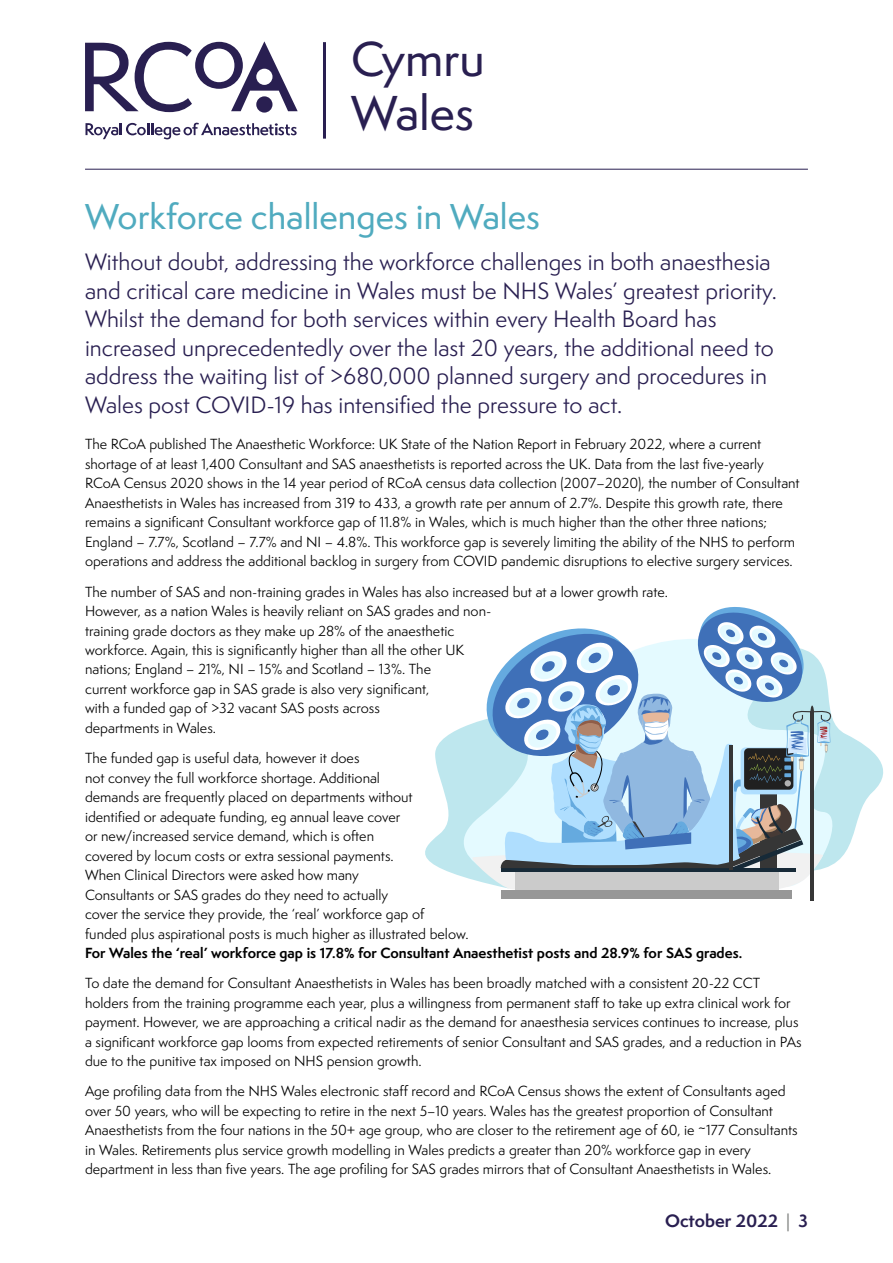
<style>
.page{position:relative;width:893px;height:1263px;background:#fff}
.page>*{position:absolute;margin:0;border:0;box-sizing:border-box;transform-origin:0 0}
.t1{font:500 45px/54px "Semplicita Pro";color:#291f51}
.t2{font:500 33px "Semplicita Pro";color:#50abbf}
.t3{font:21.75px/28.5px "Semplicita Pro";color:#291f51}
.t4{font:700 16.5px "Semplicita Pro";color:#291f51}
.t5{font:13.5px/19.5px "Semplicita Pro";color:#000}
.t6{font:700 13.5px "Semplicita Pro";color:#000}
.s1{font-weight:500;color:#888a88}
</style>
<div class="page">
<hr style="left:85px;top:169px;width:723px;height:1px;background:#291f51">
<svg style="left:847px;top:735px;width:37px;height:114px;fill:#bee7ee"></svg>
<svg style="left:831px;top:714px;width:16px;height:151px;background:#c6eaf0"></svg>
<hr style="left:810px;top:711px;width:4px;height:189px;background:#363636">
<svg style="left:425px;top:607px;width:406px;height:292px"></svg>
<hr style="left:323px;top:42px;width:3px;height:97px;background:#291f51">
<svg style="left:85px;top:41px;width:213px;height:71px"></svg>
<svg style="left:86px;top:123px;width:211px;height:16px"></svg>
<h1 class="t1" style="left:351px;top:32px;width:135px">Cymru<br>Wales</h1>
<h2 class="t2" style="left:85px;top:193px;width:456px">Workforce challenges in Wales</h2>
<p class="t3" style="left:85px;top:248px;width:693px">Without doubt, addressing the workforce challenges in both anaesthesia and critical care medicine in Wales must be NHS Wales’ greatest priority.<br>Whilst the demand for both services within every Health Board has increased unprecedentedly over the last 20 years, the additional need to address the waiting list of &gt;680,000 planned surgery and procedures in Wales post COVID-19 has intensified the pressure to act.</p>
<p class="t5" style="left:85px;top:434px;width:716px">The RCoA published The Anaesthetic Workforce: UK State of the Nation Report in February 2022, where a current shortage of at least 1,400 Consultant and SAS anaesthetists is reported across the UK. Data from the last five-yearly RCoA Census 2020 shows in the 14 year period of RCoA census data collection (2007–2020), the number of Consultant Anaesthetists in Wales has increased from 319 to 433, a growth rate per annum of 2.7%. Despite this growth rate, there remains a significant Consultant workforce gap of 11.8% in Wales, which is much higher than the other three nations; England – 7.7%, Scotland – 7.7% and NI – 4.8%. This workforce gap is severely limiting the ability of the NHS to perform operations and address the additional backlog in surgery from COVID pandemic disruptions to elective surgery services.</p>
<p class="t5" style="left:85px;top:581px;width:584px">The number of SAS and non-training grades in Wales has also increased but at a lower growth rate.<br>However, as a nation Wales is heavily reliant on SAS grades and non-<br>training grade doctors as they make up 28% of the anaesthetic<br>workforce. Again, this is significantly higher than all the other UK<br>nations; England – 21%, NI – 15% and Scotland – 13%. The<br>current workforce gap in SAS grade is also very significant,<br>with a funded gap of &gt;32 vacant SAS posts across<br>departments in Wales.</p>
<p class="t5" style="left:85px;top:748px;width:385px">The funded gap is useful data, however it does<br>not convey the full workforce shortage. Additional<br>demands are frequently placed on departments without identified or adequate funding, eg annual leave cover<br>or new/increased service demand, which is often<br>covered by locum costs or extra sessional payments.<br>When Clinical Directors were asked how many<br>Consultants or SAS grades do they need to actually<br>cover the service they provide, the ‘real’ workforce gap of funded plus aspirational posts is much higher as illustrated below.</p>
<p class="t6" style="left:85px;top:943px;width:659px">For Wales the ‘real’ workforce gap is 17.8% for Consultant Anaesthetist posts and 28.9% for SAS grades.</p>
<p class="t5" style="left:85px;top:973px;width:718px">To date the demand for Consultant Anaesthetists in Wales has been broadly matched with a consistent 20-22 CCT holders from the training programme each year, plus a willingness from permanent staff to take up extra clinical work for payment. However, we are approaching a critical nadir as the demand for anaesthesia services continues to increase, plus a significant workforce gap looms from expected retirements of senior Consultant and SAS grades, and a reduction in PAs due to the punitive tax imposed on NHS pension growth.</p>
<p class="t5" style="left:85px;top:1081px;width:714px">Age profiling data from the NHS Wales electronic staff record and RCoA Census shows the extent of Consultants aged over 50 years, who will be expecting to retire in the next 5–10 years. Wales has the greatest proportion of Consultant Anaesthetists from the four nations in the 50+ age group, who are closer to the retirement age of 60, ie ~177 Consultants in Wales. Retirements plus service growth modelling in Wales predicts a greater than 20% workforce gap in every department in less than five years. The age profiling for SAS grades mirrors that of Consultant Anaesthetists in Wales.</p>
<p class="t4" style="left:665px;top:1208px;width:144px">October 2022 <span class="s1">|</span> 3</p>
</div>
